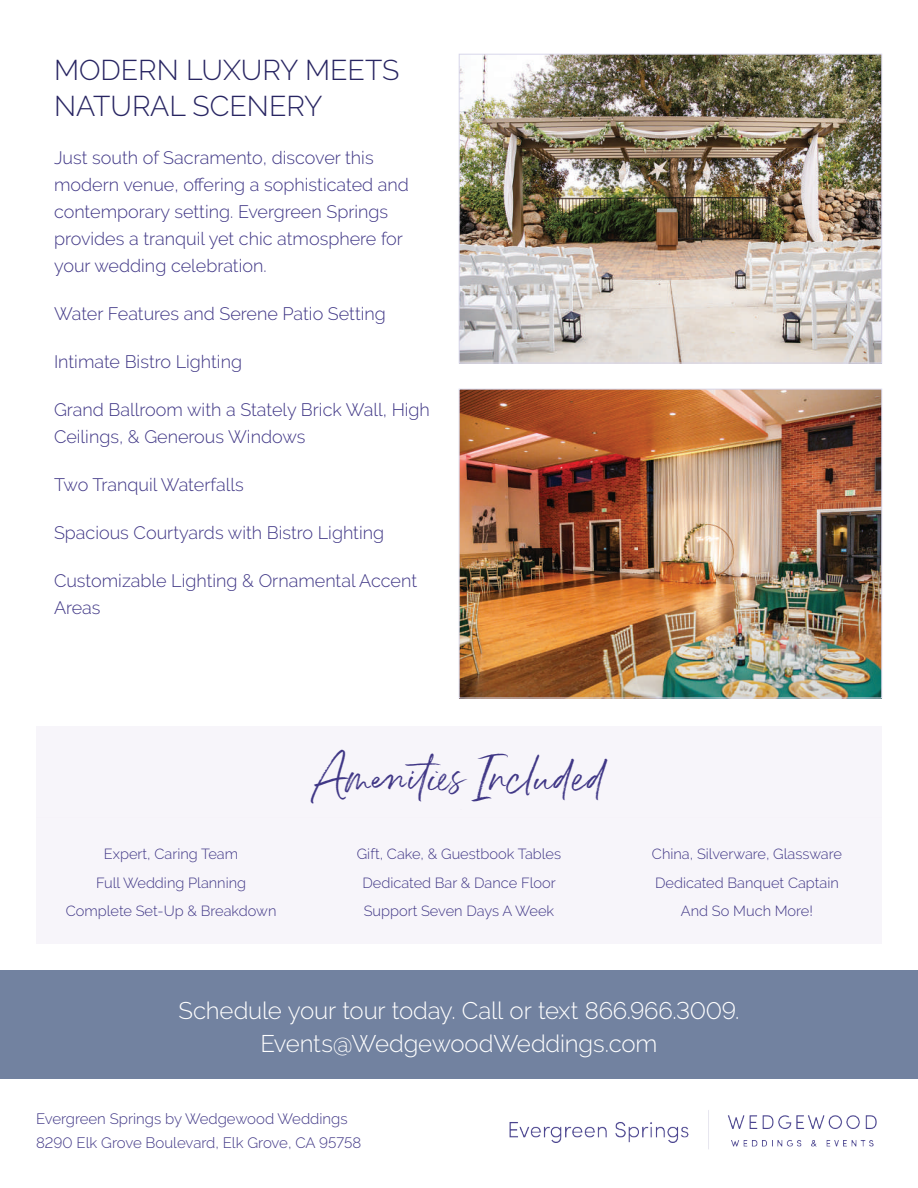
<style>
.page{position:relative;width:918px;height:1188px;background:#fff}
.page>*{position:absolute;margin:0;border:0;box-sizing:border-box;transform-origin:0 0}
.t1{font:37.5px "Belluga";color:#403786}
.t2{font:300 28.5px/36px "Raleway";color:#282562}
.t3{font:300 24px/33.3px "Raleway";letter-spacing:-.01em;color:#fff;text-align:center}
.t4{font:300 18px/27px "Raleway";color:#403786}
.t5{font:300 15px/24px "Raleway";color:#403786}
.t6{font:300 14.7px/28.5px "Raleway";color:#403786;text-align:center}
</style>
<div class="page">
<img style="left:461px;top:56px;width:419px;height:305px">
<div style="left:459px;top:54px;width:423px;height:309px;border:1px solid #d8d6eb"></div>
<img style="left:461px;top:391px;width:419px;height:305px">
<div style="left:459px;top:389px;width:423px;height:309px;border:1px solid #d8d6eb"></div>
<img style="left:509px;top:1110px;width:368px;height:39px">
<div style="left:0;top:970px;width:918px;height:108px;background:#7282a0"></div>
<div style="left:36px;top:726px;width:846px;height:92px;background:#f6f3f9"></div>
<div style="left:36px;top:818px;width:846px;height:126px;background:#f6f3f9"></div>
<h2 class="t2" style="left:54px;top:52px;width:347px">MODERN LUXURY MEETS<br>NATURAL SCENERY</h2>
<p class="t4" style="left:54px;top:144px;width:357px">Just south of Sacramento, discover this modern venue, offering a sophisticated and contemporary setting. Evergreen Springs provides a tranquil yet chic atmosphere for your wedding celebration.</p>
<p class="t4" style="left:54px;top:300px;width:333px">Water Features and Serene Patio Setting</p>
<p class="t4" style="left:54px;top:348px;width:190px">Intimate Bistro Lighting</p>
<p class="t4" style="left:54px;top:396px;width:378px">Grand Ballroom with a Stately Brick Wall, High<br>Ceilings, &amp; Generous Windows</p>
<p class="t4" style="left:54px;top:471px;width:191px">Two Tranquil Waterfalls</p>
<p class="t4" style="left:54px;top:519px;width:332px">Spacious Courtyards with Bistro Lighting</p>
<p class="t4" style="left:54px;top:567px;width:365px">Customizable Lighting &amp; Ornamental Accent<br>Areas</p>
<h1 class="t1" style="left:313px;top:755px;width:293px">Amenities Included</h1>
<p class="t6" style="left:66px;top:840px;width:212px">Expert, Caring Team<br>Full Wedding Planning<br>Complete Set-Up &amp; Breakdown</p>
<p class="t6" style="left:357px;top:840px;width:206px">Gift, Cake, &amp; Guestbook Tables<br>Dedicated Bar &amp; Dance Floor<br>Support Seven Days A Week</p>
<p class="t6" style="left:652px;top:840px;width:191px">China, Silverware, Glassware<br>Dedicated Banquet Captain<br>And So Much More!</p>
<h3 class="t3" style="left:179px;top:993px;width:562px">Schedule your tour today. Call or text 866.966.3009.<br>Events@WedgewoodWeddings.com</h3>
<p class="t5" style="left:36px;top:1106px;width:327px">Evergreen Springs by Wedgewood Weddings<br>8290 Elk Grove Boulevard, Elk Grove, CA 95758</p>
</div>
